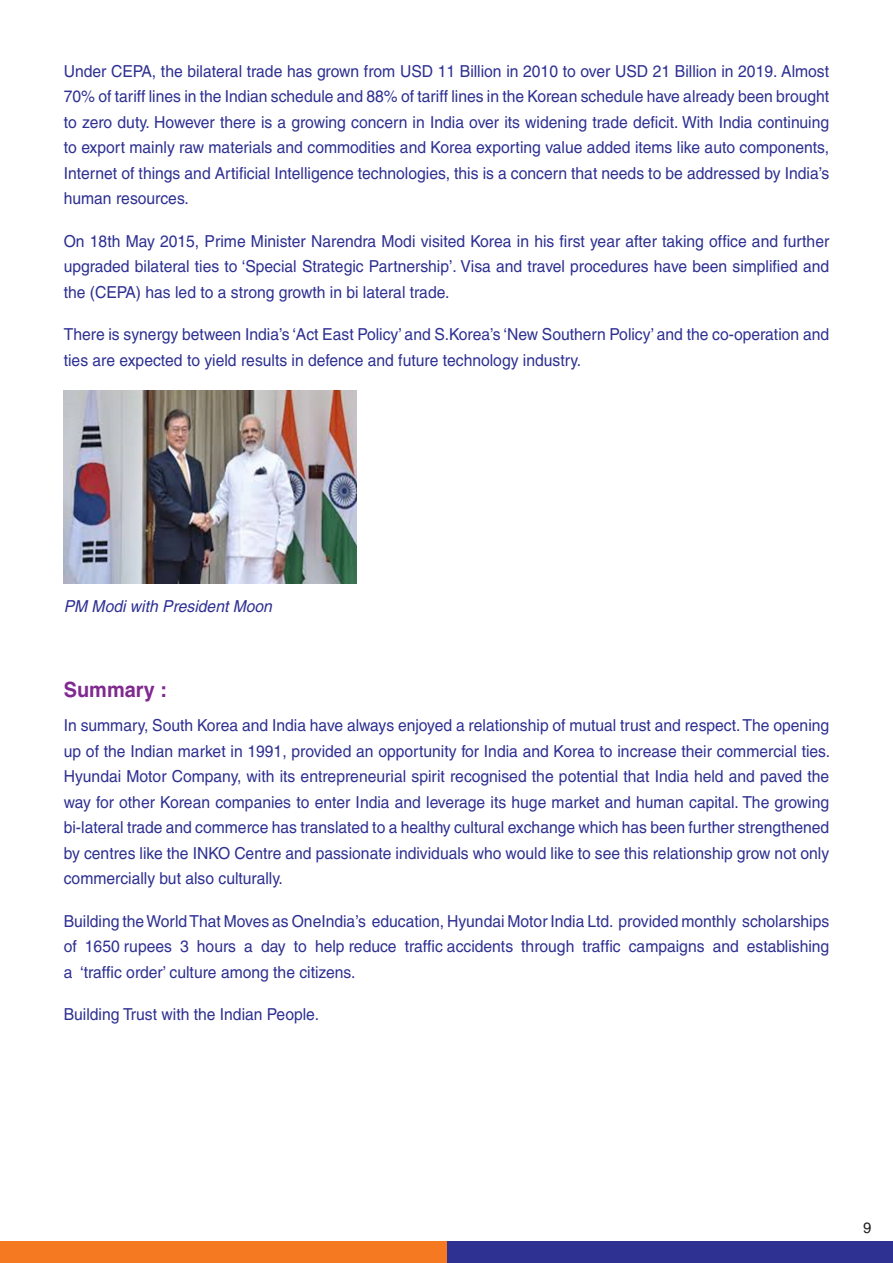
<style>
.page{position:relative;width:893px;height:1263px;background:#fff}
.page>*{position:absolute;margin:0;border:0;box-sizing:border-box;transform-origin:0 0}
.t1{font:700 21px "Helvetica";color:#802990;scale:.95 1}
.t2{font:16.5px/25.5px "Helvetica";color:#2e3092;text-align:justify;scale:.95 1}
.t3{font:italic 16.5px "Helvetica";color:#2e3092;scale:.95 1}
.t4{font:15px "Helvetica";color:#231f20}
</style>
<div class="page">
<div style="left:0;top:1242px;width:893px;height:21px;background:#2e3092"></div>
<div style="left:0;top:1242px;width:446px;height:21px;background:#f47921"></div>
<img style="left:64px;top:390px;width:292px;height:193px">
<p class="t2" style="left:64px;top:58px;width:807px">Under CEPA, the bilateral trade has grown from USD 11 Billion in 2010 to over USD 21 Billion in 2019. Almost 70% of tariff lines in the Indian schedule and 88% of tariff lines in the Korean schedule have already been brought to zero duty. However there is a growing concern in India over its widening trade deficit. With India continuing to export mainly raw materials and commodities and Korea exporting value added items like auto components, Internet of things and Artificial Intelligence technologies, this is a concern that needs to be addressed by India’s human resources.</p>
<p class="t2" style="left:64px;top:228px;width:807px">On 18th May 2015, Prime Minister Narendra Modi visited Korea in his first year after taking office and further upgraded bilateral ties to ‘Special Strategic Partnership’. Visa and travel procedures have been simplified and the (CEPA) has led to a strong growth in bi lateral trade.</p>
<p class="t2" style="left:64px;top:322px;width:807px">There is synergy between India’s ‘Act East Policy’ and S.Korea’s ‘New Southern Policy’ and the co-operation and ties are expected to yield results in defence and future technology industry.</p>
<p class="t3" style="left:64px;top:597px;width:221px">PM Modi with President Moon</p>
<p class="t1" style="left:64px;top:677px;width:110px">Summary :</p>
<p class="t2" style="left:64px;top:713px;width:808px">In summary, South Korea and India have always enjoyed a relationship of mutual trust and respect. The opening up of the Indian market in 1991, provided an opportunity for India and Korea to increase their commercial ties.<br>Hyundai Motor Company, with its entrepreneurial spirit recognised the potential that India held and paved the way for other Korean companies to enter India and leverage its huge market and human capital. The growing bi-lateral trade and commerce has translated to a healthy cultural exchange which has been further strengthened by centres like the INKO Centre and passionate individuals who would like to see this relationship grow not only commercially but also culturally.</p>
<p class="t2" style="left:64px;top:908px;width:807px">Building the World That Moves as OneIndia’s education, Hyundai Motor India Ltd. provided monthly scholarships of 1650 rupees 3 hours a day to help reduce traffic accidents through traffic campaigns and establishing a ‘traffic order’ culture among the citizens.</p>
<p class="t2" style="left:64px;top:1002px;width:270px">Building Trust with the Indian People.</p>
<p class="t4" style="left:863px;top:1218px;width:10px">9</p>
</div>
